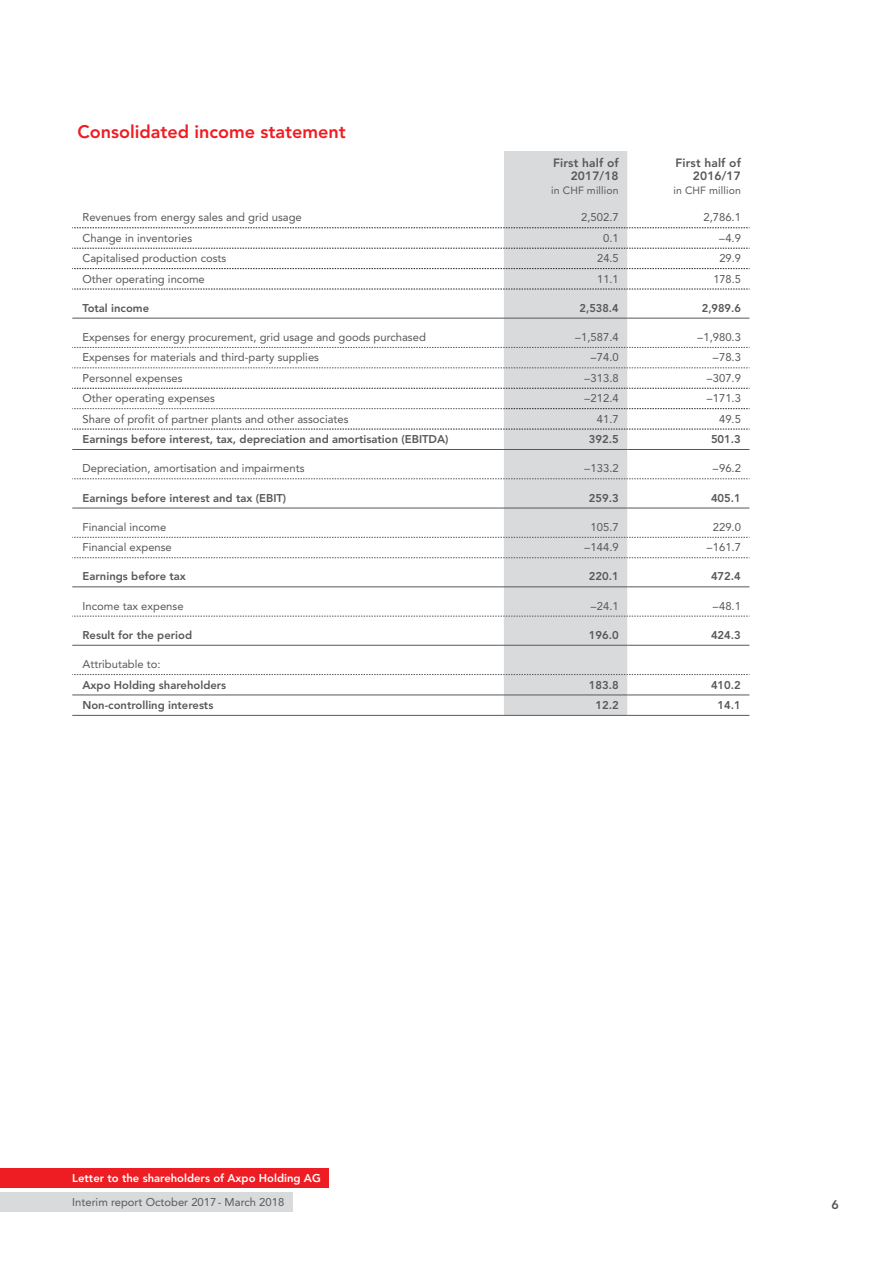
<style>
.page{position:relative;width:893px;height:1263px;background:#fff}
.page>*{position:absolute;margin:0;border:0;box-sizing:border-box;transform-origin:0 0}
.t1{font:800 18px "Avenir LT Pro";color:#ee1d23}
.t2{font:800 12.45px "Avenir LT Pro";color:#57585a}
.t3{font:800 12px/13.5px "Avenir LT Pro";letter-spacing:.01em;color:#57585a;text-align:right}
.t4{font:11.25px "Avenir LT Pro";color:#57585a}
.t5{font:800 11.25px "Avenir LT Pro";color:#57585a}
.t6{font:800 11.25px "Avenir LT Pro";color:#fff}
.t7{font:10.5px "Avenir LT Pro";letter-spacing:.01em;color:#57585a}
</style>
<div class="page">
<div style="left:0;top:1169px;width:329px;height:19px;background:#ee1d23"></div>
<div style="left:0;top:1193px;width:293px;height:19px;background:#d9dadc"></div>
<div style="left:504px;top:151px;width:123px;height:48px;background:#d9dadc"></div>
<svg style="left:627px;top:151px;width:122px;height:564px"></svg>
<div style="left:504px;top:199px;width:123px;height:516px;background:#d9dadc"></div>
<svg style="left:72px;top:228px;width:678px;height:1px"></svg>
<svg style="left:72px;top:248px;width:678px;height:1px"></svg>
<svg style="left:72px;top:268px;width:678px;height:1px"></svg>
<svg style="left:72px;top:388px;width:678px;height:1px"></svg>
<svg style="left:72px;top:429px;width:678px;height:1px"></svg>
<svg style="left:72px;top:347px;width:678px;height:1px"></svg>
<svg style="left:72px;top:368px;width:678px;height:1px"></svg>
<svg style="left:72px;top:537px;width:678px;height:1px"></svg>
<svg style="left:72px;top:616px;width:678px;height:1px"></svg>
<svg style="left:72px;top:674px;width:678px;height:1px"></svg>
<svg style="left:72px;top:289px;width:678px;height:1px"></svg>
<svg style="left:72px;top:478px;width:678px;height:1px"></svg>
<svg style="left:72px;top:557px;width:678px;height:1px"></svg>
<hr style="left:72px;top:449px;width:432px;height:1px;background:#57585a">
<hr style="left:504px;top:449px;width:123px;height:1px;background:#57585a">
<hr style="left:627px;top:449px;width:122px;height:1px;background:#57585a">
<hr style="left:72px;top:508px;width:432px;height:1px;background:#57585a">
<hr style="left:504px;top:508px;width:123px;height:1px;background:#57585a">
<hr style="left:627px;top:508px;width:122px;height:1px;background:#57585a">
<hr style="left:72px;top:318px;width:432px;height:1px;background:#57585a">
<hr style="left:504px;top:318px;width:123px;height:1px;background:#57585a">
<hr style="left:627px;top:318px;width:122px;height:1px;background:#57585a">
<hr style="left:72px;top:586px;width:432px;height:1px;background:#57585a">
<hr style="left:504px;top:586px;width:123px;height:1px;background:#57585a">
<hr style="left:627px;top:586px;width:122px;height:1px;background:#57585a">
<hr style="left:72px;top:645px;width:432px;height:1px;background:#57585a">
<hr style="left:504px;top:645px;width:123px;height:1px;background:#57585a">
<hr style="left:627px;top:645px;width:122px;height:1px;background:#57585a">
<hr style="left:72px;top:694px;width:432px;height:1px;background:#57585a">
<hr style="left:504px;top:694px;width:123px;height:1px;background:#57585a">
<hr style="left:627px;top:694px;width:122px;height:1px;background:#57585a">
<hr style="left:72px;top:715px;width:432px;height:1px;background:#57585a">
<hr style="left:504px;top:715px;width:123px;height:1px;background:#57585a">
<hr style="left:627px;top:715px;width:122px;height:1px;background:#57585a">
<svg style="left:72px;top:408px;width:678px;height:1px"></svg>
<h1 class="t1" style="left:78px;top:121px;width:270px">Consolidated income statement</h1>
<p class="t3" style="left:553px;top:156px;width:67px">First half of<br>2017/18</p>
<p class="t7" style="left:551px;top:184px;width:69px">in CHF million</p>
<p class="t3" style="left:675px;top:156px;width:67px">First half of<br>2016/17</p>
<p class="t7" style="left:673px;top:184px;width:69px">in CHF million</p>
<p class="t4" style="left:82px;top:211px;width:221px">Revenues from energy sales and grid usage</p>
<p class="t4" style="left:581px;top:211px;width:39px">2,502.7</p>
<p class="t4" style="left:703px;top:211px;width:39px">2,786.1</p>
<p class="t4" style="left:82px;top:231px;width:111px">Change in inventories</p>
<p class="t4" style="left:603px;top:231px;width:17px">0.1</p>
<p class="t4" style="left:719px;top:231px;width:23px">–4.9</p>
<p class="t4" style="left:82px;top:251px;width:145px">Capitalised production costs</p>
<p class="t4" style="left:597px;top:251px;width:23px">24.5</p>
<p class="t4" style="left:719px;top:251px;width:23px">29.9</p>
<p class="t4" style="left:82px;top:272px;width:124px">Other operating income</p>
<p class="t4" style="left:597px;top:272px;width:23px">11.1</p>
<p class="t4" style="left:713px;top:272px;width:29px">178.5</p>
<p class="t5" style="left:82px;top:301px;width:68px">Total income</p>
<p class="t5" style="left:580px;top:301px;width:41px">2,538.4</p>
<p class="t5" style="left:702px;top:301px;width:41px">2,989.6</p>
<p class="t4" style="left:82px;top:330px;width:345px">Expenses for energy procurement, grid usage and goods purchased</p>
<p class="t4" style="left:575px;top:330px;width:45px">–1,587.4</p>
<p class="t4" style="left:697px;top:330px;width:45px">–1,980.3</p>
<p class="t4" style="left:82px;top:351px;width:238px">Expenses for materials and third-party supplies</p>
<p class="t4" style="left:591px;top:351px;width:29px">–74.0</p>
<p class="t4" style="left:713px;top:351px;width:29px">–78.3</p>
<p class="t4" style="left:82px;top:371px;width:102px">Personnel expenses</p>
<p class="t4" style="left:584px;top:371px;width:36px">–313.8</p>
<p class="t4" style="left:707px;top:371px;width:36px">–307.9</p>
<p class="t4" style="left:82px;top:391px;width:134px">Other operating expenses</p>
<p class="t4" style="left:584px;top:391px;width:36px">–212.4</p>
<p class="t4" style="left:707px;top:391px;width:36px">–171.3</p>
<p class="t4" style="left:82px;top:412px;width:268px">Share of profit of partner plants and other associates</p>
<p class="t4" style="left:597px;top:412px;width:23px">41.7</p>
<p class="t4" style="left:719px;top:412px;width:23px">49.5</p>
<p class="t5" style="left:82px;top:432px;width:368px">Earnings before interest, tax, depreciation and amortisation (EBITDA)</p>
<p class="t5" style="left:589px;top:432px;width:31px">392.5</p>
<p class="t5" style="left:711px;top:432px;width:31px">501.3</p>
<p class="t4" style="left:82px;top:462px;width:223px">Depreciation, amortisation and impairments</p>
<p class="t4" style="left:584px;top:462px;width:36px">–133.2</p>
<p class="t4" style="left:713px;top:462px;width:29px">–96.2</p>
<p class="t5" style="left:82px;top:491px;width:205px">Earnings before interest and tax (EBIT)</p>
<p class="t5" style="left:589px;top:491px;width:31px">259.3</p>
<p class="t5" style="left:711px;top:491px;width:31px">405.1</p>
<p class="t4" style="left:82px;top:520px;width:85px">Financial income</p>
<p class="t4" style="left:591px;top:520px;width:30px">105.7</p>
<p class="t4" style="left:713px;top:520px;width:30px">229.0</p>
<p class="t4" style="left:82px;top:541px;width:91px">Financial expense</p>
<p class="t4" style="left:584px;top:541px;width:36px">–144.9</p>
<p class="t4" style="left:707px;top:541px;width:36px">–161.7</p>
<p class="t5" style="left:82px;top:570px;width:105px">Earnings before tax</p>
<p class="t5" style="left:589px;top:570px;width:31px">220.1</p>
<p class="t5" style="left:711px;top:570px;width:31px">472.4</p>
<p class="t4" style="left:82px;top:599px;width:103px">Income tax expense</p>
<p class="t4" style="left:591px;top:599px;width:29px">–24.1</p>
<p class="t4" style="left:713px;top:599px;width:29px">–48.1</p>
<p class="t5" style="left:82px;top:628px;width:111px">Result for the period</p>
<p class="t5" style="left:589px;top:628px;width:31px">196.0</p>
<p class="t5" style="left:711px;top:628px;width:31px">424.3</p>
<p class="t4" style="left:82px;top:657px;width:80px">Attributable to:</p>
<p class="t5" style="left:82px;top:678px;width:145px">Axpo Holding shareholders</p>
<p class="t5" style="left:589px;top:678px;width:31px">183.8</p>
<p class="t5" style="left:711px;top:678px;width:31px">410.2</p>
<p class="t5" style="left:82px;top:698px;width:132px">Non-controlling interests</p>
<p class="t5" style="left:595px;top:698px;width:25px">12.2</p>
<p class="t5" style="left:718px;top:698px;width:25px">14.1</p>
<p class="t6" style="left:72px;top:1172px;width:250px">Letter to the shareholders of Axpo Holding AG</p>
<p class="t4" style="left:72px;top:1195px;width:213px">Interim report October 2017- March 2018</p>
<p class="t2" style="left:832px;top:1197px;width:9px">6</p>
</div>
